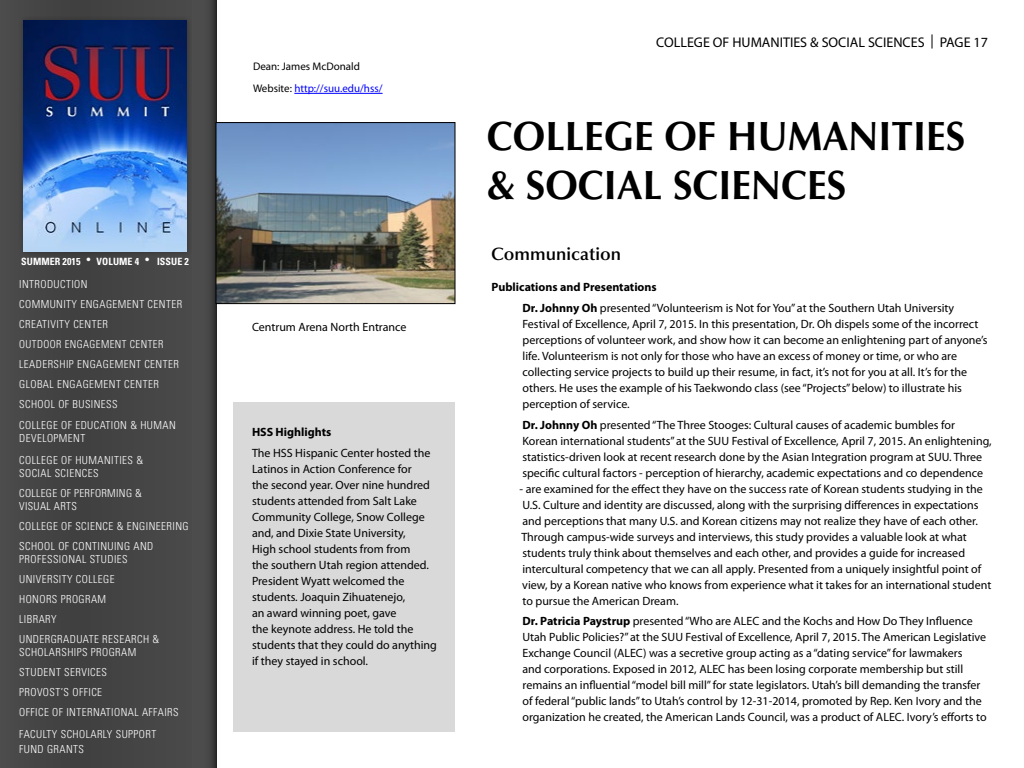
<style>
.page{position:relative;width:1024px;height:768px;background:#fff}
.page>*{position:absolute;margin:0;border:0;box-sizing:border-box;transform-origin:0 0}
.t1{font:700 41px/49.2px "Optima";color:#000;scale:.95 1}
.t2{font:600 18px "Optima";color:#000}
.t3{font:14.1px "Myriad Pro";color:#000}
.t4{font:12px/16px "Myriad Pro";color:#000}
.t5{font:700 12px "Myriad Pro";color:#000}
.t6{font:300 condensed 11px/20px "Univers";letter-spacing:.04em;color:#fff}
.t7{font:11px/22px "Myriad Pro";color:#000}
.t8{font:700 condensed 10px "Univers";letter-spacing:.01em;color:#fff}
.s1{color:#00f}
.s2{font-weight:700}
</style>
<div class="page">
<div style="left:0;top:0;width:216px;height:768px;background:#454545"></div>
<div style="left:192px;top:1px;width:24px;height:766px;background:linear-gradient(to right,#535353,#3c3c3c)"></div>
<div style="left:18px;top:16px;width:174px;height:242px;background:#000;opacity:.29"></div>
<img style="left:24px;top:21px;width:163px;height:231px">
<div style="left:233px;top:402px;width:222px;height:330px;background:#d9d9d9"></div>
<img style="left:218px;top:124px;width:235px;height:178px">
<div style="left:216px;top:122px;width:239px;height:182px;border:1px solid #000"></div>
<hr style="left:294px;top:93px;width:89px;height:1px;background:#00f">
<p class="t8" style="left:21px;top:255px;width:169px">SUMMER 2015 • VOLUME 4 • ISSUE 2</p>
<p class="t6" style="left:19px;top:274px;width:164px">INTRODUCTION<br>COMMUNITY ENGAGEMENT CENTER<br>CREATIVITY CENTER<br>OUTDOOR ENGAGEMENT CENTER<br>LEADERSHIP ENGAGEMENT CENTER<br>GLOBAL ENGAGEMENT CENTER<br>SCHOOL OF BUSINESS</p>
<p class="t6" style="left:19px;top:418px;width:158px;line-height:13px">COLLEGE OF EDUCATION &amp; HUMAN<br>DEVELOPMENT</p>
<p class="t6" style="left:19px;top:453px;width:125px;line-height:13px">COLLEGE OF HUMANITIES &amp;<br>SOCIAL SCIENCES</p>
<p class="t6" style="left:19px;top:486px;width:124px;line-height:13px">COLLEGE OF PERFORMING &amp;<br>VISUAL ARTS</p>
<p class="t6" style="left:19px;top:516px;width:171px">COLLEGE OF SCIENCE &amp; ENGINEERING<br>SCHOOL OF CONTINUING AND</p>
<p class="t6" style="left:19px;top:549px;width:142px">PROFESSIONAL STUDIES<br>UNIVERSITY COLLEGE<br>HONORS PROGRAM<br>LIBRARY<br>UNDERGRADUATE RESEARCH &amp;</p>
<p class="t6" style="left:19px;top:642px;width:161px">SCHOLARSHIPS PROGRAM<br>STUDENT SERVICES<br>PROVOST’S OFFICE<br>OFFICE OF INTERNATIONAL AFFAIRS</p>
<p class="t6" style="left:19px;top:726px;width:139px;line-height:15.4px">FACULTY SCHOLARLY SUPPORT<br>FUND GRANTS</p>
<p class="t7" style="left:253px;top:55px;width:131px">Dean: James McDonald<br>Website: <span class="s1">http://suu.edu/hss/</span></p>
<p class="t4" style="left:252px;top:319px;width:156px">Centrum Arena North Entrance</p>
<p class="t5" style="left:252px;top:424px;width:81px">HSS Highlights</p>
<p class="t4" style="left:252px;top:445px;width:187px">The HSS Hispanic Center hosted the<br>Latinos in Action Conference for<br>the second year. Over nine hundred students attended from Salt Lake<br>Community College, Snow College and, and Dixie State University,<br>High school students from from<br>the southern Utah region attended.<br>President Wyatt welcomed the students. Joaquin Zihuatenejo,<br>an award winning poet, gave<br>the keynote address. He told the students that they could do anything if they stayed in school.</p>
<p class="t3" style="left:656px;top:33px;width:333px">COLLEGE OF HUMANITIES &amp; SOCIAL SCIENCES | PAGE 17</p>
<h1 class="t1" style="left:487px;top:112px;width:505px">COLLEGE OF HUMANITIES &amp; SOCIAL SCIENCES</h1>
<h2 class="t2" style="left:491px;top:244px;width:132px">Communication</h2>
<p class="t4" style="left:523px;top:277px;width:433px;line-height:20.8px;text-indent:-31px"><span class="s2">Publications and Presentations<br>Dr. Johnny Oh</span> presented “Volunteerism is Not for You” at the Southern Utah University</p>
<p class="t4" style="left:522px;top:316px;width:467px">Festival of Excellence, April 7, 2015. In this presentation, Dr. Oh dispels some of the incorrect perceptions of volunteer work, and show how it can become an enlightening part of anyone’s life. Volunteerism is not only for those who have an excess of money or time, or who are collecting service projects to build up their resume, in fact, it’s not for you at all. It’s for the others. He uses the example of his Taekwondo class (see “Projects” below) to illustrate his perception of service.</p>
<p class="t4" style="left:522px;top:417px;width:471px"><span class="s2">Dr. Johnny Oh</span> presented “The Three Stooges: Cultural causes of academic bumbles for Korean international students” at the SUU Festival of Excellence, April 7, 2015. An enlightening, statistics-driven look at recent research done by the Asian Integration program at SUU. Three specific cultural factors - perception of hierarchy, academic expectations and co dependence</p>
<p class="t4" style="left:520px;top:481px;width:473px">- are examined for the effect they have on the success rate of Korean students studying in the U.S. Culture and identity are discussed, along with the surprising differences in expectations and perceptions that many U.S. and Korean citizens may not realize they have of each other.<br>Through campus-wide surveys and interviews, this study provides a valuable look at what students truly think about themselves and each other, and provides a guide for increased intercultural competency that we can all apply. Presented from a uniquely insightful point of view, by a Korean native who knows from experience what it takes for an international student to pursue the American Dream.</p>
<p class="t4" style="left:522px;top:613px;width:466px"><span class="s2">Dr. Patricia Paystrup</span> presented “Who are ALEC and the Kochs and How Do They Influence Utah Public Policies?” at the SUU Festival of Excellence, April 7, 2015. The American Legislative Exchange Council (ALEC) was a secretive group acting as a “dating service” for lawmakers<br>and corporations. Exposed in 2012, ALEC has been losing corporate membership but still remains an influential “model bill mill” for state legislators. Utah’s bill demanding the transfer of federal “public lands” to Utah’s control by 12-31-2014, promoted by Rep. Ken Ivory and the organization he created, the American Lands Council, was a product of ALEC. Ivory’s efforts to</p>
</div>
